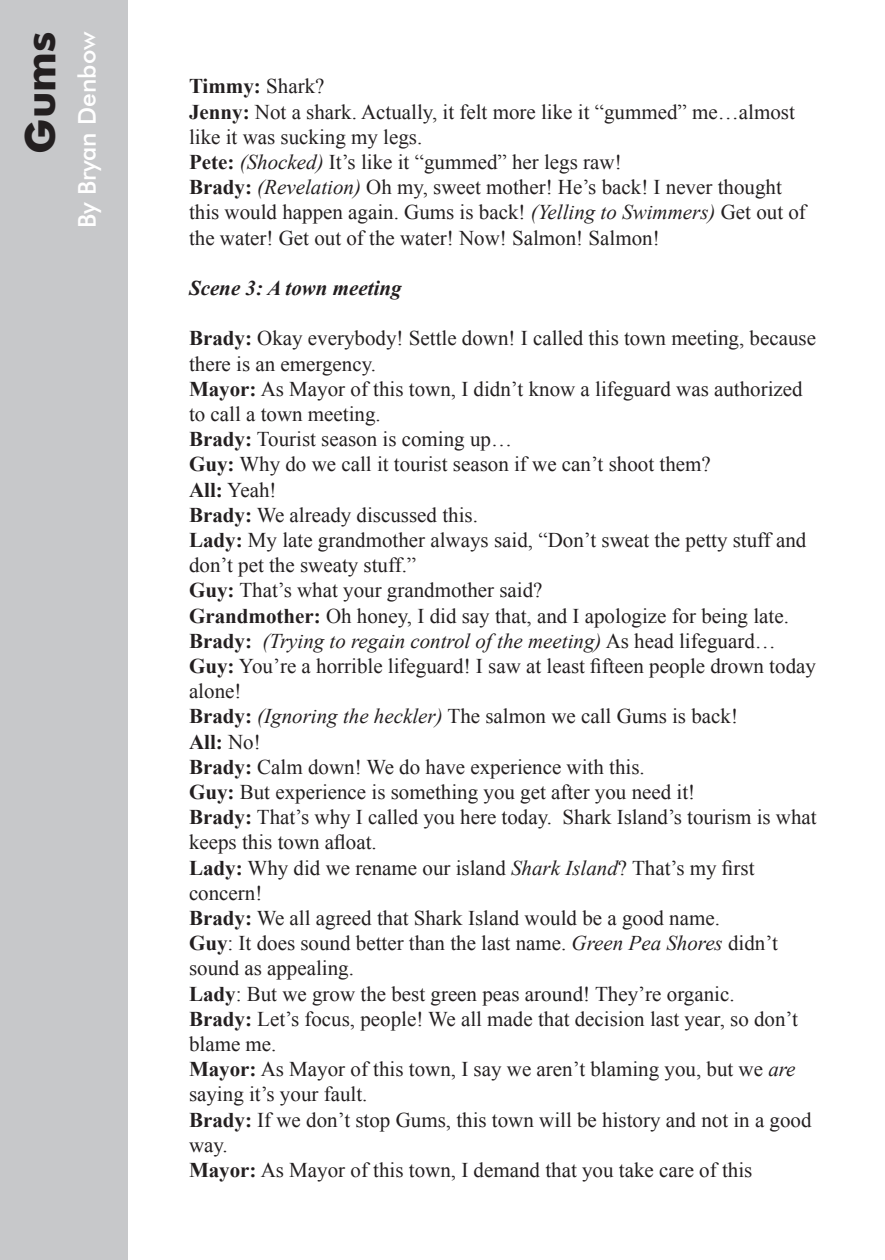
<style>
.page{position:relative;width:885px;height:1260px;background:#fff}
.page>*{position:absolute;margin:0;border:0;box-sizing:border-box;transform-origin:0 0}
.t1{font:700 42px "Futura BT";color:#231f20}
.t2{font:500 24.5px "Futura BT";color:#fff}
.t3{font:21px/25.2px "Times New Roman";color:#231f20}
.t4{font:italic 700 21px "Times New Roman";color:#231f20}
.s1{font-weight:700}
.s2{font-style:italic}
</style>
<div class="page">
<div style="left:0;top:0;width:128px;height:1260px;background:#c7c8ca"></div>
<h1 class="t1" style="left:15px;top:154px;width:124px;rotate:-90deg">Gums</h1>
<p class="t2" style="left:72px;top:228px;width:199px;rotate:-90deg">By Bryan Denbow</p>
<p class="t3" style="left:189px;top:73px;width:618px"><span class="s1">Timmy:</span> Shark?<br><span class="s1">Jenny:</span> Not a shark. Actually, it felt more like it “gummed” me…almost like it was sucking my legs.<br><span class="s1">Pete:</span> <span class="s2">(Shocked)</span> It’s like it “gummed” her legs raw!<br><span class="s1">Brady:</span> <span class="s2">(Revelation)</span> Oh my, sweet mother! He’s back! I never thought this would happen again. Gums is back! <span class="s2">(Yelling to Swimmers)</span> Get out of the water! Get out of the water! Now! Salmon! Salmon!</p>
<p class="t4" style="left:189px;top:273px;width:214px">Scene 3: A town meeting</p>
<p class="t3" style="left:189px;top:325px;width:629px"><span class="s1">Brady:</span> Okay everybody! Settle down! I called this town meeting, because there is an emergency.<br><span class="s1">Mayor:</span> As Mayor of this town, I didn’t know a lifeguard was authorized to call a town meeting.<br><span class="s1">Brady:</span> Tourist season is coming up…<br><span class="s1">Guy:</span> Why do we call it tourist season if we can’t shoot them?<br><span class="s1">All:</span> Yeah!<br><span class="s1">Brady:</span> We already discussed this.<br><span class="s1">Lady:</span> My late grandmother always said, “Don’t sweat the petty stuff and don’t pet the sweaty stuff.”<br><span class="s1">Guy:</span> That’s what your grandmother said?<br><span class="s1">Grandmother:</span> Oh honey, I did say that, and I apologize for being late.<br><span class="s1">Brady:</span> <span class="s2">(Trying to regain control of the meeting)</span> As head lifeguard… <span class="s1">Guy:</span> You’re a horrible lifeguard! I saw at least fifteen people drown today alone!<br><span class="s1">Brady:</span> <span class="s2">(Ignoring the heckler)</span> The salmon we call Gums is back!<br><span class="s1">All:</span> No!<br><span class="s1">Brady:</span> Calm down! We do have experience with this.<br><span class="s1">Guy:</span> But experience is something you get after you need it!<br><span class="s1">Brady:</span> That’s why I called you here today. Shark Island’s tourism is what keeps this town afloat.<br><span class="s1">Lady:</span> Why did we rename our island <span class="s2">Shark Island</span>? That’s my first concern!<br><span class="s1">Brady:</span> We all agreed that Shark Island would be a good name.<br><span class="s1">Guy</span>: It does sound better than the last name. <span class="s2">Green Pea Shores</span> didn’t sound as appealing.<br><span class="s1">Lady</span>: But we grow the best green peas around! They’re organic.<br><span class="s1">Brady:</span> Let’s focus, people! We all made that decision last year, so don’t blame me.<br><span class="s1">Mayor:</span> As Mayor of this town, I say we aren’t blaming you, but we <span class="s2">are </span>saying it’s your fault.<br><span class="s1">Brady:</span> If we don’t stop Gums, this town will be history and not in a good way.<br><span class="s1">Mayor:</span> As Mayor of this town, I demand that you take care of this</p>
</div>
